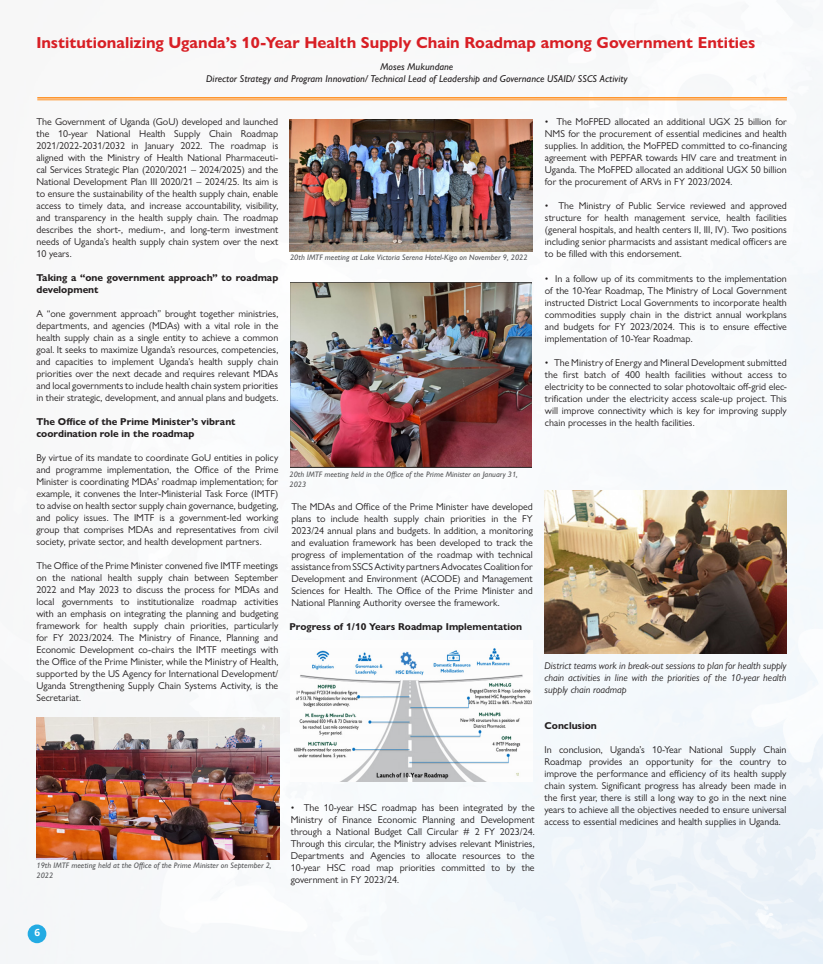
<style>
.page{position:relative;width:823px;height:964px;background:#fff}
.page>*{position:absolute;margin:0;border:0;box-sizing:border-box;transform-origin:0 0}
.t1{font:700 16px "Gill Sans Nova";color:#d81f25}
.t2{font:10px/12px "Gill Sans Nova";color:#231f20;text-align:justify}
.t3{font:700 10px/12px "Gill Sans Nova";color:#231f20}
.t4{font:italic 10px/12px "Gill Sans Nova";color:#231f20;text-align:justify}
.t5{font:italic 500 10px "Gill Sans Nova";color:#231f20}
.t6{font:700 10px "Open Sans";color:#fff}
.t7{font:italic 500 8px/9.6px "Gill Sans Nova";color:#545557}
</style>
<div class="page">
<img style="left:0;top:0;width:822px;height:964px">
<div style="left:28px;top:924px;width:18px;height:19px;background:#24abe3;border-radius:50%"></div>
<img style="left:36px;top:717px;width:243px;height:142px">
<img style="left:289px;top:119px;width:243px;height:133px">
<img style="left:290px;top:283px;width:241px;height:184px">
<img style="left:290px;top:641px;width:242px;height:141px">
<img style="left:544px;top:490px;width:242px;height:163px">
<hr style="left:37px;top:97px;width:749px;height:2px;background:#ff8f21">
<hr style="left:37px;top:100px;width:749px;height:1px;background:#ff8f21">
<p class="t1" style="left:36px;top:32px;width:720px">Institutionalizing Uganda’s 10-Year Health Supply Chain Roadmap among Government Entities</p>
<p class="t5" style="left:380px;top:60px;width:74px">Moses Mukundane</p>
<p class="t5" style="left:206px;top:72px;width:423px">Director Strategy and Program Innovation/ Technical Lead of Leadership and Governance USAID/ SSCS Activity</p>
<p class="t2" style="left:36px;top:116px;width:243px">The Government of Uganda (GoU) developed and launched the 10-year National Health Supply Chain Roadmap 2021/2022-2031/2032 in January 2022. The roadmap is aligned with the Ministry of Health National Pharmaceuti&shy;cal Services Strategic Plan (2020/2021 – 2024/2025) and the National Development Plan III 2020/21 – 2024/25. Its aim is to ensure the sustainability of the health supply chain, enable access to timely data, and increase accountability, visibility, and transparency in the health supply chain. The roadmap describes the short-, medium-, and long-term investment needs of Uganda’s health supply chain system over the next 10 years.</p>
<p class="t3" style="left:36px;top:272px;width:243px">Taking a “one government approach” to roadmap development</p>
<p class="t2" style="left:36px;top:308px;width:243px">A “one government approach” brought together ministries, departments, and agencies (MDAs) with a vital role in the health supply chain as a single entity to achieve a common goal. It seeks to maximize Uganda’s resources, competencies, and capacities to implement Uganda’s health supply chain priorities over the next decade and requires relevant MDAs and local governments to include health chain system priorities in their strategic, development, and annual plans and budgets.</p>
<p class="t3" style="left:36px;top:416px;width:200px">The Office of the Prime Minister’s vibrant coordination role in the roadmap</p>
<p class="t2" style="left:36px;top:452px;width:243px">By virtue of its mandate to coordinate GoU entities in policy and programme implementation, the Office of the Prime Minister is coordinating MDAs’ roadmap implementation; for example, it convenes the Inter-Ministerial Task Force (IMTF) to advise on health sector supply chain governance, budgeting, and policy issues. The IMTF is a government-led working group that comprises MDAs and representatives from civil society, private sector, and health development partners.</p>
<p class="t2" style="left:36px;top:560px;width:243px">The Office of the Prime Minister convened five IMTF meetings on the national health supply chain between September 2022 and May 2023 to discuss the process for MDAs and local governments to institutionalize roadmap activities with an emphasis on integrating the planning and budgeting framework for health supply chain priorities, particularly for FY 2023/2024. The Ministry of Finance, Planning and Economic Development co-chairs the IMTF meetings with the Office of the Prime Minister, while the Ministry of Health, supported by the US Agency for International Development/ Uganda Strengthening Supply Chain Systems Activity, is the Secretariat.</p>
<p class="t2" style="left:544px;top:116px;width:243px">• The MoFPED allocated an additional UGX 25 billion for NMS for the procurement of essential medicines and health supplies. In addition, the MoFPED committed to co-financing agreement with PEPFAR towards HIV care and treatment in Uganda. The MoFPED allocated an additional UGX 50 billion for the procurement of ARVs in FY 2023/2024.</p>
<p class="t2" style="left:544px;top:200px;width:243px">• The Ministry of Public Service reviewed and approved structure for health management service, health facilities (general hospitals, and health centers II, III, IV). Two positions including senior pharmacists and assistant medical officers are to be filled with this endorsement.</p>
<p class="t2" style="left:544px;top:272px;width:243px">• In a follow up of its commitments to the implementation of the 10-Year Roadmap, The Ministry of Local Government instructed District Local Governments to incorporate health commodities supply chain in the district annual workplans and budgets for FY 2023/2024. This is to ensure effective implementation of 10-Year Roadmap.</p>
<p class="t2" style="left:544px;top:356px;width:243px">• The Ministry of Energy and Mineral Development submitted the first batch of 400 health facilities without access to electricity to be connected to solar photovoltaic off-grid elec&shy;trification under the electricity access scale-up project. This will improve connectivity which is key for improving supply chain processes in the health facilities.</p>
<p class="t7" style="left:290px;top:253px;width:239px">20th IMTF meeting at Lake Victoria Serena Hotel-Kigo on November 9, 2022</p>
<p class="t7" style="left:289px;top:470px;width:230px">20th IMTF meeting held in the Office of the Prime Minister on January 31,<br>2023</p>
<p class="t2" style="left:291px;top:500px;width:243px">The MDAs and Office of the Prime Minister have developed plans to include health supply chain priorities in the FY 2023/24 annual plans and budgets. In addition, a monitoring and evaluation framework has been developed to track the progress of implementation of the roadmap with technical assistance from SSCS Activity partners Advocates Coalition for Development and Environment (ACODE) and Management Sciences for Health. The Office of the Prime Minister and National Planning Authority oversee the framework.</p>
<p class="t3" style="left:289px;top:621px;width:234px">Progress of 1/10 Years Roadmap Implementation</p>
<p class="t4" style="left:544px;top:660px;width:243px">District teams work in break-out sessions to plan for health supply chain activities in line with the priorities of the 10-year health supply chain roadmap</p>
<p class="t3" style="left:544px;top:720px;width:54px">Conclusion</p>
<p class="t2" style="left:544px;top:744px;width:243px">In conclusion, Uganda’s 10-Year National Supply Chain Roadmap provides an opportunity for the country to improve the performance and efficiency of its health supply chain system. Significant progress has already been made in the first year, there is still a long way to go in the next nine years to achieve all the objectives needed to ensure universal access to essential medicines and health supplies in Uganda.</p>
<p class="t2" style="left:290px;top:801px;width:245px">• The 10-year HSC roadmap has been integrated by the Ministry of Finance Economic Planning and Development through a National Budget Call Circular # 2 FY 2023/24.<br>Through this circular, the Ministry advises relevant Ministries, Departments and Agencies to allocate resources to the 10-year HSC road map priorities committed to by the government in FY 2023/24.</p>
<p class="t7" style="left:37px;top:860px;width:236px">19th IMTF meeting held at the Office of the Prime Minister on September 2,<br>2022</p>
<p class="t6" style="left:34px;top:925px;width:7px">6</p>
</div>
